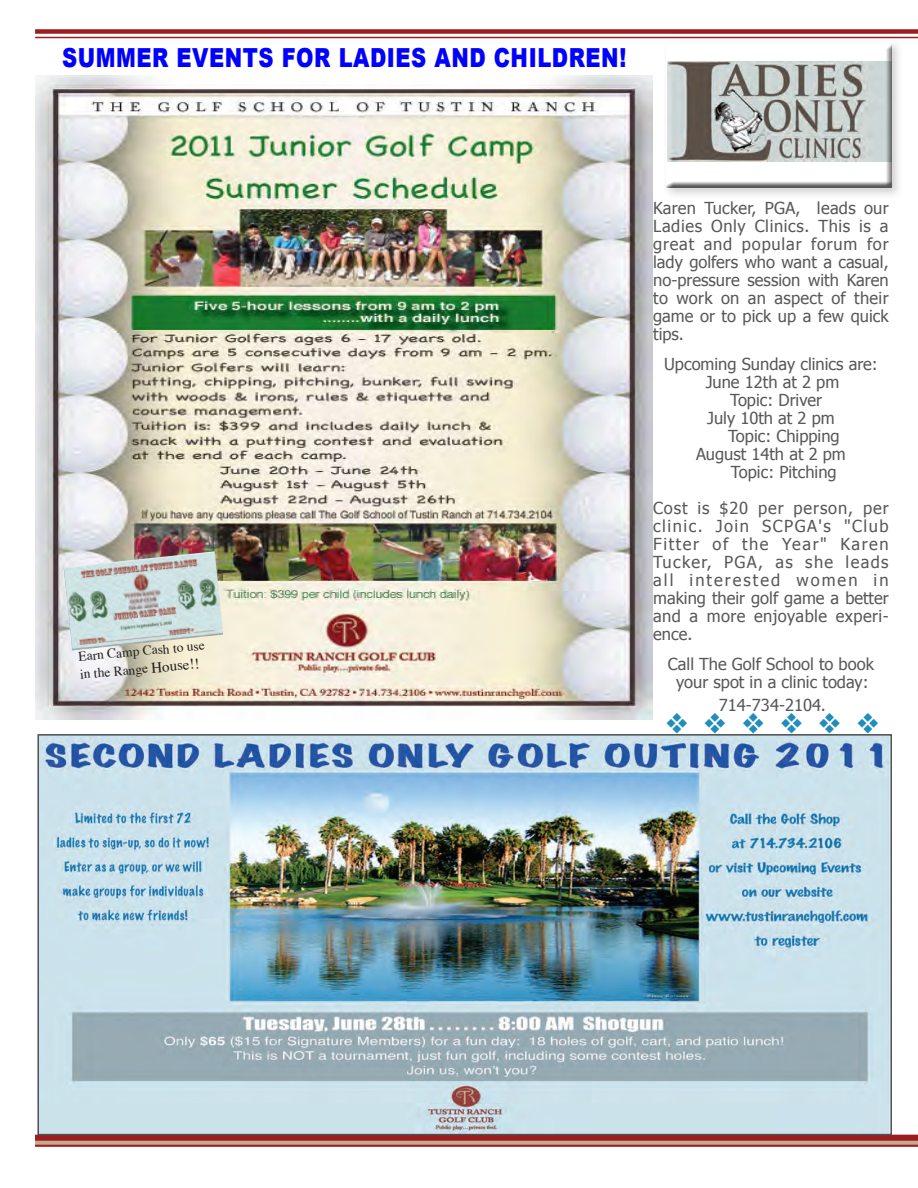
<style>
.page{position:relative;width:918px;height:1188px;background:#fff}
.page>*{position:absolute;margin:0;border:0;box-sizing:border-box;transform-origin:0 0}
.t1{font:28.5px "Zapf Dingbats ITC";color:#218dbb}
.t2{font:900 26.25px "Arial";letter-spacing:.025em;color:#00f;scale:.8 1}
.t3{font:16.5px/18px "Tahoma";color:#57585a;text-align:justify}
.t4{font:13.5px/18px "Times";color:#231f20}
.s1{font-size:15px}
</style>
<div class="page">
<img style="left:35px;top:76px;width:617px;height:644px">
<svg style="left:35px;top:36px;width:883px;height:1px"></svg>
<div style="left:35px;top:29px;width:883px;height:5px;background:#9c1c1f"></div>
<hr style="left:35px;top:37px;width:883px;height:1px;background:#9c1c1f">
<svg style="left:35px;top:1141px;width:883px;height:4px;background:#c0a087"></svg>
<div style="left:35px;top:1135px;width:883px;height:6px;background:#9c1c1f"></div>
<hr style="left:35px;top:1145px;width:883px;height:2px;background:#9c1c1f">
<img style="left:40px;top:737px;width:849px;height:395px">
<div style="left:37px;top:734px;width:855px;height:401px;border:2px solid #4e4f50"></div>
<div style="left:662px;top:38px;width:242px;height:163px;background:#231f20;opacity:.21"></div>
<div style="left:666px;top:42px;width:228px;height:149px;background:#231f20;opacity:.75"></div>
<img style="left:63px;top:551px;width:160px;height:99px">
<p class="t2" style="left:62px;top:38px;width:707px">SUMMER EVENTS FOR LADIES AND CHILDREN!</p>
<p class="t4" style="left:78px;top:646px;width:128px;rotate:-5deg">Earn Camp Cash to use in the Range <span class="s1">House!!</span></p>
<p class="t3" style="left:653px;top:199px;width:237px">Karen Tucker, PGA, leads our Ladies Only Clinics. This is a great and popular forum for lady golfers who want a casual, no-pressure session with Karen to work on an aspect of their game or to pick up a few quick tips.</p>
<p class="t3" style="left:664px;top:355px;width:215px">Upcoming Sunday clinics are:</p>
<p class="t3" style="left:706px;top:373px;width:135px">June 12th at 2 pm</p>
<p class="t3" style="left:730px;top:391px;width:94px">Topic: Driver</p>
<p class="t3" style="left:707px;top:409px;width:129px">July 10th at 2 pm</p>
<p class="t3" style="left:728px;top:427px;width:113px">Topic: Chipping</p>
<p class="t3" style="left:696px;top:445px;width:151px">August 14th at 2 pm</p>
<p class="t3" style="left:731px;top:463px;width:107px">Topic: Pitching</p>
<p class="t3" style="left:653px;top:499px;width:237px">Cost is $20 per person, per clinic. Join SCPGA's "Club Fitter of the Year" Karen Tucker, PGA, as she leads all interested women in making their golf game a better and a more enjoyable experi&shy;ence.</p>
<p class="t3" style="left:668px;top:655px;width:207px;text-align:center">Call The Golf School to book your spot in a clinic today:</p>
<p class="t3" style="left:719px;top:695px;width:108px">714-734-2104.</p>
<p class="t1" style="left:666px;top:710px;width:215px">❖ ❖ ❖ ❖ ❖ ❖</p>
</div>
